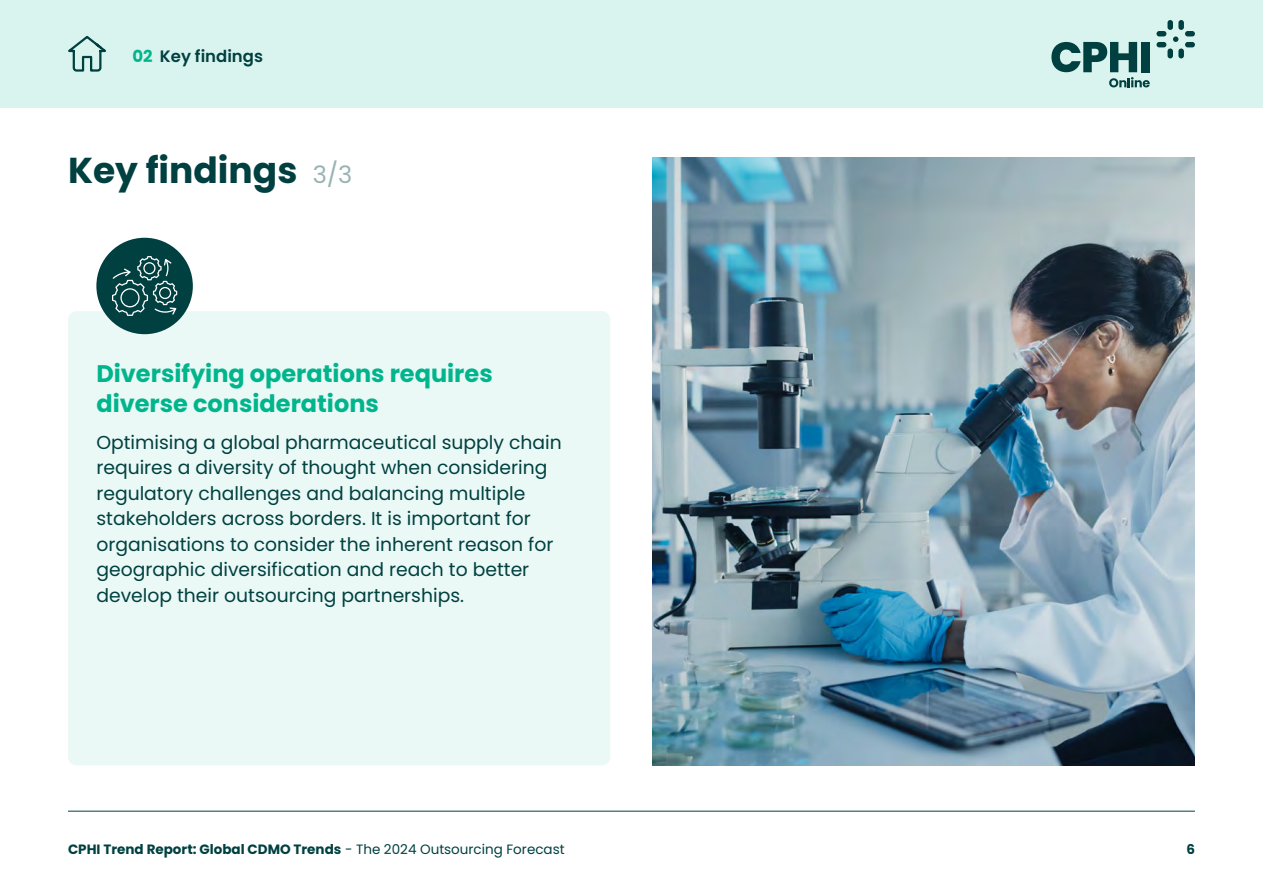
<style>
.page{position:relative;width:1263px;height:893px;background:#fff}
.page>*{position:absolute;margin:0;border:0;box-sizing:border-box;transform-origin:0 0}
.t1{font:700 36px "Poppins";color:#004040}
.t2{font:700 24px/30px "Poppins";color:#00b58c}
.t3{font:18.75px/25.5px "Poppins";color:#004040}
.t4{font:600 16.5px "Poppins";color:#004040}
.t5{font:700 13.5px "Poppins";color:#004040}
.s1{font-weight:700;color:#00b58c}
.s2{font-weight:400;font-size:24px;color:#99b3b3}
.s3{font-weight:400}
</style>
<div class="page">
<div style="left:0;top:0;width:1263px;height:107px;background:#d9f4ee"></div>
<hr style="left:68px;top:811px;width:1127px;height:1px;background:#004040">
<div style="left:1156px;top:42px;width:10px;height:5px;background:#004040;border-radius:3px"></div>
<div style="left:1156px;top:31px;width:10px;height:5px;background:#004040;border-radius:3px"></div>
<div style="left:1185px;top:42px;width:10px;height:5px;background:#004040;border-radius:3px"></div>
<div style="left:1185px;top:31px;width:10px;height:5px;background:#004040;border-radius:3px"></div>
<svg style="left:1173px;top:36px;width:5px;height:6px"></svg>
<div style="left:1167px;top:20px;width:6px;height:10px;background:#004040;border-radius:3px"></div>
<div style="left:1178px;top:20px;width:6px;height:10px;background:#004040;border-radius:3px"></div>
<div style="left:1167px;top:49px;width:6px;height:9px;background:#004040;border-radius:3px"></div>
<div style="left:1178px;top:49px;width:6px;height:9px;background:#004040;border-radius:3px"></div>
<svg style="left:1051px;top:42px;width:99px;height:45px"></svg>
<div style="left:1141px;top:42px;width:9px;height:30px;background:#004040"></div>
<div style="left:68px;top:311px;width:542px;height:454px;background:#ebf9f6;border-radius:9px"></div>
<div style="left:96px;top:238px;width:97px;height:96px;background:#004040;border-radius:50%"></div>
<svg style="left:112px;top:256px;width:65px;height:60px"></svg>
<svg style="left:68px;top:36px;width:38px;height:36px"></svg>
<img style="left:653px;top:157px;width:542px;height:608px">
<p class="t4" style="left:132px;top:46px;width:132px"><span class="s1">02</span> Key findings</p>
<h1 class="t1" style="left:68px;top:149px;width:286px">Key findings <span class="s2">3/3</span></h1>
<p class="t2" style="left:96px;top:359px;width:398px">Diversifying operations requires diverse considerations</p>
<p class="t3" style="left:96px;top:429px;width:467px">Optimising a global pharmaceutical supply chain requires a diversity of thought when considering regulatory challenges and balancing multiple stakeholders across borders. It is important for organisations to consider the inherent reason for geographic diversification and reach to better develop their outsourcing partnerships.</p>
<p class="t5" style="left:68px;top:842px;width:498px">CPHI Trend Report: Global CDMO Trends <span class="s3">- The 2024 Outsourcing Forecast</span></p>
<p class="t5" style="left:1186px;top:842px;width:10px">6</p>
</div>
